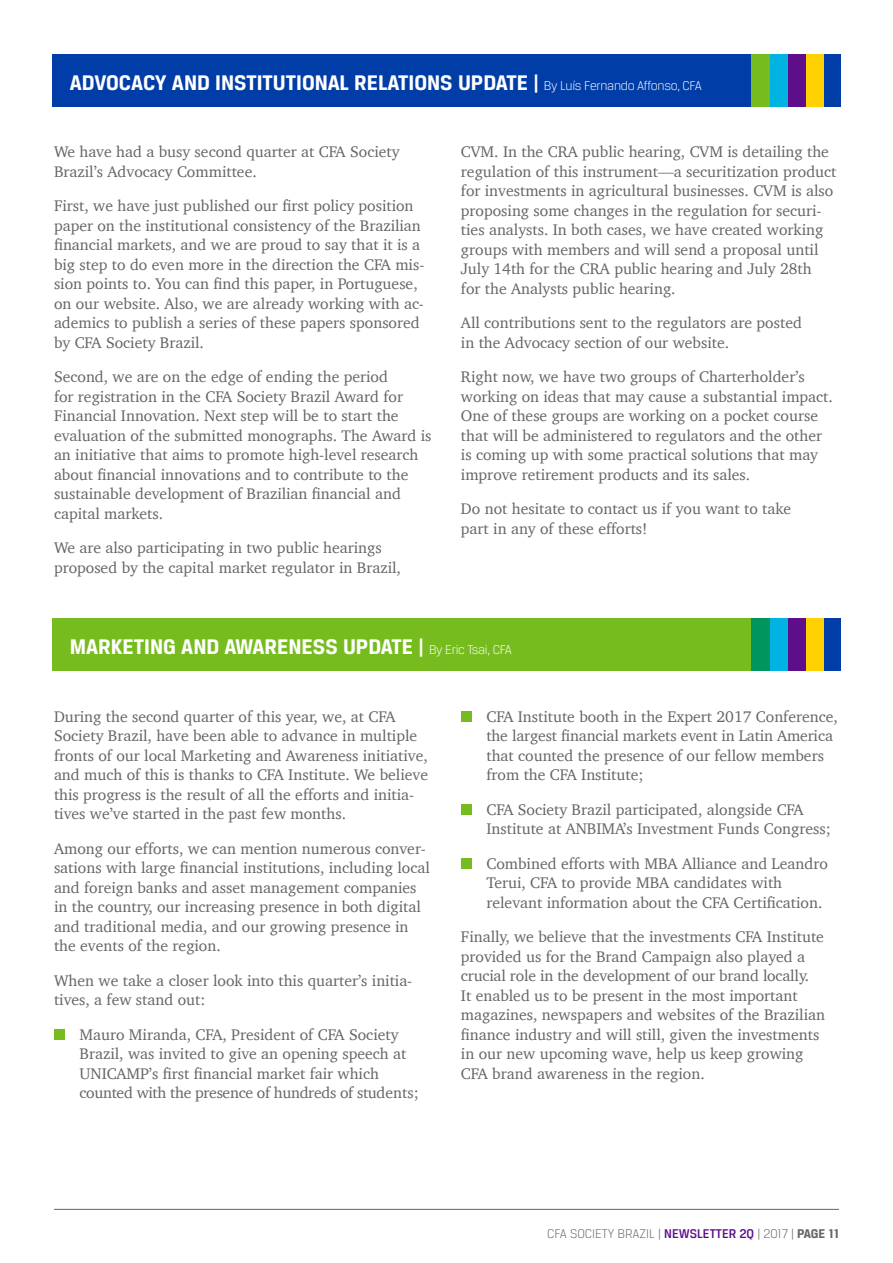
<style>
.page{position:relative;width:893px;height:1263px;background:#fff}
.page>*{position:absolute;margin:0;border:0;box-sizing:border-box;transform-origin:0 0}
.t1{font:700 22.5px "CFA Breuer Text";color:#fff}
.t2{font:15.75px/19.5px "Charter";color:#646569}
.t3{font:300 13.5px "CFA Breuer Text";color:#646569}
.s1{font-weight:300;font-size:13.5px}
.s2{font-weight:500;color:#5e0d8b}
.s3{font-weight:700}
</style>
<div class="page">
<hr style="left:54px;top:1209px;width:785px;height:1px;background:#646569">
<div style="left:52px;top:54px;width:789px;height:52px;background:#003da6"></div>
<div style="left:805px;top:54px;width:18px;height:52px;background:#ffd100"></div>
<div style="left:787px;top:54px;width:18px;height:52px;background:#5e0d8b"></div>
<div style="left:769px;top:54px;width:18px;height:52px;background:#00b3e3"></div>
<div style="left:752px;top:54px;width:18px;height:52px;background:#77bc1f"></div>
<div style="left:52px;top:618px;width:789px;height:53px;background:#77bc1f"></div>
<div style="left:823px;top:618px;width:18px;height:53px;background:#003da6"></div>
<div style="left:805px;top:618px;width:18px;height:53px;background:#ffd100"></div>
<div style="left:787px;top:618px;width:18px;height:53px;background:#5e0d8b"></div>
<div style="left:769px;top:618px;width:18px;height:53px;background:#00b3e3"></div>
<div style="left:752px;top:618px;width:18px;height:53px;background:#00945e"></div>
<div style="left:54px;top:1029px;width:11px;height:11px;background:#77bc1f"></div>
<div style="left:461px;top:711px;width:11px;height:10px;background:#77bc1f"></div>
<div style="left:461px;top:804px;width:11px;height:11px;background:#77bc1f"></div>
<div style="left:461px;top:858px;width:11px;height:11px;background:#77bc1f"></div>
<h1 class="t1" style="left:70px;top:70px;width:634px">ADVOCACY AND INSTITUTIONAL RELATIONS UPDATE | <span class="s1">By Luís Fernando Affonso, CFA</span></h1>
<p class="t2" style="left:54px;top:142px;width:347px">We have had a busy second quarter at CFA Society<br>Brazil’s Advocacy Committee.</p>
<p class="t2" style="left:54px;top:196px;width:372px">First, we have just published our first policy position paper on the institutional consistency of the Brazilian financial markets, and we are proud to say that it is a big step to do even more in the direction the CFA mis&shy;sion points to. You can find this paper, in Portuguese, on our website. Also, we are already working with ac&shy;ademics to publish a series of these papers sponsored by CFA Society Brazil.</p>
<p class="t2" style="left:54px;top:367px;width:379px">Second, we are on the edge of ending the period<br>for registration in the CFA Society Brazil Award for Financial Innovation. Next step will be to start the evaluation of the submitted monographs. The Award is an initiative that aims to promote high-level research about financial innovations and to contribute to the sustainable development of Brazilian financial and capital markets.</p>
<p class="t2" style="left:54px;top:538px;width:348px">We are also participating in two public hearings proposed by the capital market regulator in Brazil,</p>
<p class="t2" style="left:461px;top:142px;width:377px">CVM. In the CRA public hearing, CVM is detailing the regulation of this instrument—a securitization product for investments in agricultural businesses. CVM is also proposing some changes in the regulation for securi&shy;ties analysts. In both cases, we have created working groups with members and will send a proposal until July 14th for the CRA public hearing and July 28th<br>for the Analysts public hearing.</p>
<p class="t2" style="left:461px;top:313px;width:343px">All contributions sent to the regulators are posted in the Advocacy section of our website.</p>
<p class="t2" style="left:461px;top:367px;width:373px">Right now, we have two groups of Charterholder’s working on ideas that may cause a substantial impact.<br>One of these groups are working on a pocket course that will be administered to regulators and the other is coming up with some practical solutions that may improve retirement products and its sales.</p>
<p class="t2" style="left:461px;top:499px;width:332px">Do not hesitate to contact us if you want to take part in any of these efforts!</p>
<h1 class="t1" style="left:70px;top:634px;width:444px">MARKETING AND AWARENESS UPDATE | <span class="s1">By Eric Tsai, CFA</span></h1>
<p class="t2" style="left:54px;top:706px;width:376px">During the second quarter of this year, we, at CFA Society Brazil, have been able to advance in multiple fronts of our local Marketing and Awareness initiative, and much of this is thanks to CFA Institute. We believe this progress is the result of all the efforts and initia&shy;tives we’ve started in the past few months.</p>
<p class="t2" style="left:54px;top:838px;width:377px">Among our efforts, we can mention numerous conver&shy;sations with large financial institutions, including local and foreign banks and asset management companies in the country, our increasing presence in both digital and traditional media, and our growing presence in the events of the region.</p>
<p class="t2" style="left:54px;top:970px;width:360px">When we take a closer look into this quarter’s initia&shy;tives, a few stand out:</p>
<p class="t2" style="left:79px;top:1024px;width:341px">Mauro Miranda, CFA, President of CFA Society Brazil, was invited to give an opening speech at UNICAMP’s first financial market fair which counted with the presence of hundreds of students;</p>
<p class="t2" style="left:486px;top:706px;width:353px">CFA Institute booth in the Expert 2017 Conference, the largest financial markets event in Latin America that counted the presence of our fellow members from the CFA Institute;</p>
<p class="t2" style="left:486px;top:799px;width:346px">CFA Society Brazil participated, alongside CFA<br>Institute at ANBIMA’s Investment Funds Congress;</p>
<p class="t2" style="left:486px;top:853px;width:343px">Combined efforts with MBA Alliance and Leandro<br>Terui, CFA to provide MBA candidates with relevant information about the CFA Certification.</p>
<p class="t2" style="left:461px;top:927px;width:366px">Finally, we believe that the investments CFA Institute provided us for the Brand Campaign also played a crucial role in the development of our brand locally.<br>It enabled us to be present in the most important magazines, newspapers and websites of the Brazilian finance industry and will still, given the investments in our new upcoming wave, help us keep growing CFA brand awareness in the region.</p>
<p class="t3" style="left:547px;top:1226px;width:293px">CFA SOCIETY BRAZIL | <span class="s2">NEWSLETTER 2Q</span> | 2017 | <span class="s3">PAGE 11</span></p>
</div>
